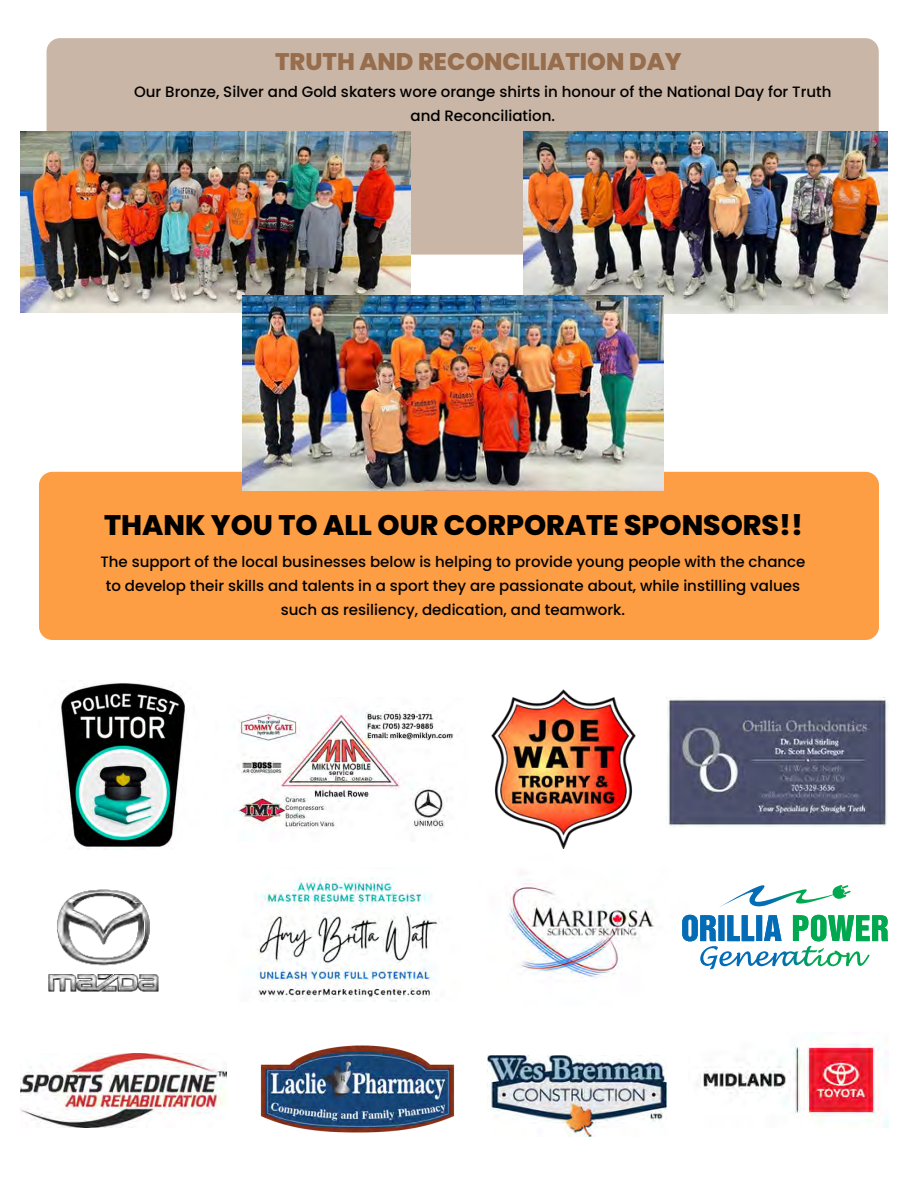
<style>
.page{position:relative;width:918px;height:1188px;background:#fff}
.page>*{position:absolute;margin:0;border:0;box-sizing:border-box;transform-origin:0 0}
.t1{font:800 28.2px "Poppins";color:#000}
.t2{font:800 24px "Poppins";color:#966d4d}
.t3{font:500 15px/23.7px "Poppins";color:#000;text-align:center}
</style>
<div class="page">
<div style="left:39px;top:472px;width:840px;height:168px;background:#fd9d44;border-radius:13px"></div>
<img style="left:61px;top:683px;width:124px;height:167px">
<img style="left:491px;top:689px;width:144px;height:160px">
<img style="left:236px;top:710px;width:218px;height:119px">
<img style="left:488px;top:1056px;width:179px;height:81px">
<img style="left:257px;top:877px;width:181px;height:124px">
<div style="left:47px;top:38px;width:832px;height:217px;background:#cab6a6;border-radius:13px"></div>
<img style="left:508px;top:880px;width:146px;height:98px">
<img style="left:20px;top:1054px;width:206px;height:74px">
<img style="left:260px;top:1045px;width:195px;height:88px">
<img style="left:48px;top:889px;width:111px;height:103px">
<img style="left:20px;top:132px;width:391px;height:181px">
<img style="left:523px;top:131px;width:365px;height:183px">
<img style="left:243px;top:295px;width:420px;height:196px">
<img style="left:667px;top:699px;width:221px;height:128px">
<svg style="left:682px;top:885px;width:206px;height:84px"></svg>
<img style="left:697px;top:1044px;width:192px;height:83px">
<p class="t2" style="left:275px;top:44px;width:408px">TRUTH AND RECONCILIATION DAY</p>
<p class="t3" style="left:134px;top:80px;width:699px">Our Bronze, Silver and Gold skaters wore orange shirts in honour of the National Day for Truth and Reconciliation.</p>
<p class="t1" style="left:104px;top:505px;width:700px">THANK YOU TO ALL OUR CORPORATE SPONSORS!!</p>
<p class="t3" style="left:100px;top:550px;width:707px">The support of the local businesses below is helping to provide young people with the chance</p>
<p class="t3" style="left:106px;top:574px;width:696px">to develop their skills and talents in a sport they are passionate about, while instilling values such as resiliency, dedication, and teamwork.</p>
</div>
